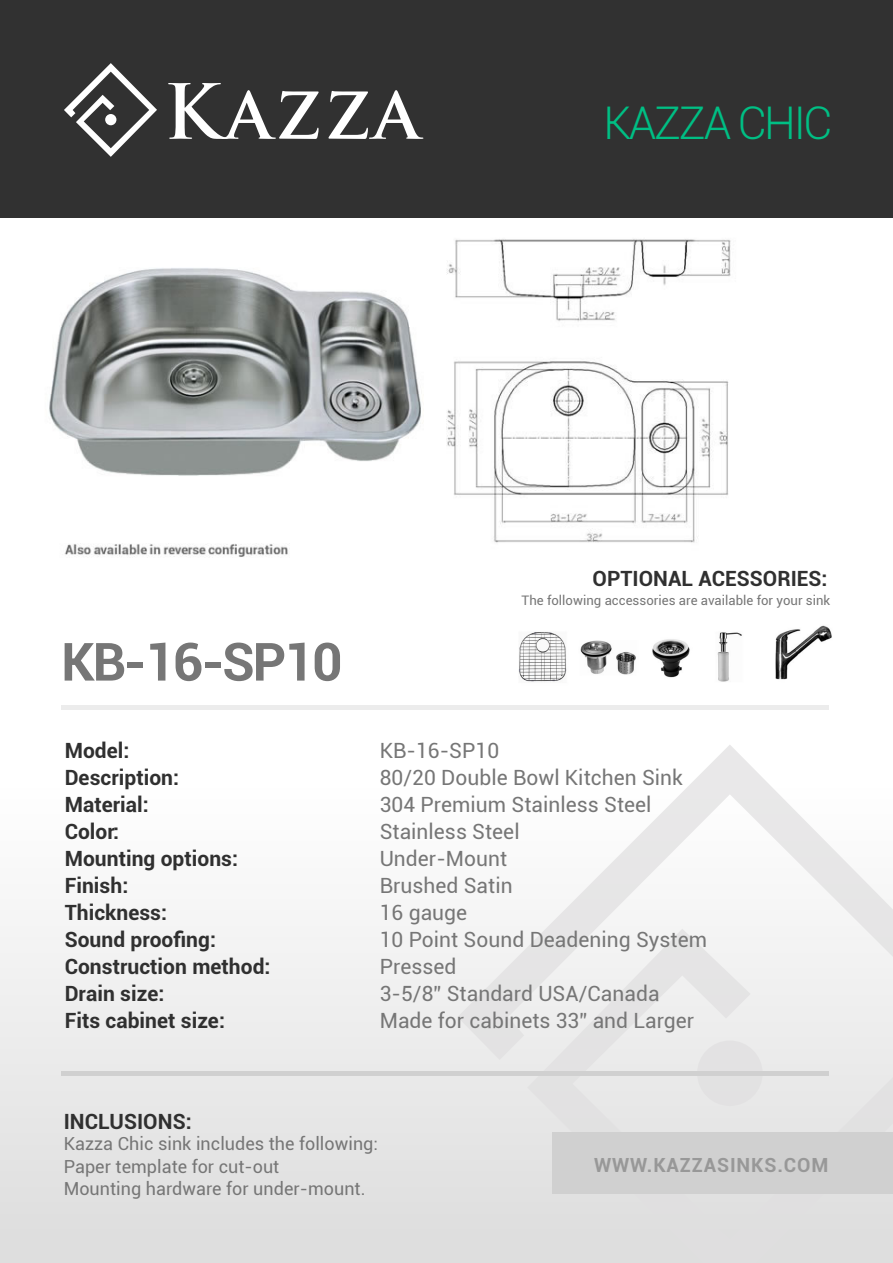
<style>
.page{position:relative;width:893px;height:1263px;background:#fff}
.page>*{position:absolute;margin:0;border:0;box-sizing:border-box;transform-origin:0 0}
.t1{font:700 52.65px "Roboto";letter-spacing:-.04em;color:#767676}
.t2{font:300 45px "Roboto";letter-spacing:-.05em;color:#00bf84}
.t3{font:21px/27px "Roboto";color:#767676}
.t4{font:700 21px/27px "Roboto";color:#303030}
.t5{font:700 19.5px "Roboto";letter-spacing:.045em;color:#989898}
.t6{font:18px/22.5px "Roboto";color:#767676}
.t7{font:13.2px "Roboto";color:#767676}
</style>
<div class="page">
<div style="left:0;top:217px;width:893px;height:1046px;background:linear-gradient(to bottom,#fff,#e6e6e6)"></div>
<svg style="left:457px;top:744px;width:436px;height:519px;fill:#ececec"></svg>
<div style="left:552px;top:1132px;width:341px;height:61px;background:#d0d0d0"></div>
<img style="left:0;top:217px;width:828px;height:366px">
<div style="left:0;top:0;width:893px;height:217px;background:#313131"></div>
<svg style="left:64px;top:63px;width:93px;height:94px"></svg>
<svg style="left:168px;top:83px;width:151px;height:56px"></svg>
<svg style="left:329px;top:90px;width:94px;height:49px"></svg>
<div style="left:61px;top:705px;width:767px;height:5px;background:#ececec"></div>
<hr style="left:61px;top:1071px;width:767px;height:4px;background:#d0d0d0">
<img style="left:499px;top:621px;width:354px;height:68px">
<h2 class="t2" style="left:603px;top:92px;width:231px">KAZZA CHIC</h2>
<p class="t4" style="left:593px;top:564px;width:236px">OPTIONAL ACESSORIES:</p>
<h1 class="t1" style="left:61px;top:625px;width:283px">KB-16-SP10</h1>
<p class="t4" style="left:65px;top:736px;width:207px">Model:<br>Description:<br>Material:<br>Color:<br>Mounting options:<br>Finish:<br>Thickness:<br>Sound proofing:<br>Construction method:<br>Drain size:<br>Fits cabinet size:</p>
<p class="t7" style="left:522px;top:591px;width:310px">The following accessories are available for your sink</p>
<p class="t3" style="left:380px;top:736px;width:329px">KB-16-SP10<br>80/20 Double Bowl Kitchen Sink<br>304 Premium Stainless Steel<br>Stainless Steel<br>Under-Mount<br>Brushed Satin<br>16 gauge<br>10 Point Sound Deadening System<br>Pressed<br>3-5/8” Standard USA/Canada<br>Made for cabinets 33” and Larger</p>
<p class="t4" style="left:64px;top:1107px;width:129px">INCLUSIONS:</p>
<p class="t6" style="left:64px;top:1132px;width:316px">Kazza Chic sink includes the following:<br>Paper template for cut-out<br>Mounting hardware for under-mount.</p>
<p class="t5" style="left:594px;top:1151px;width:236px">WWW.KAZZASINKS.COM</p>
</div>
